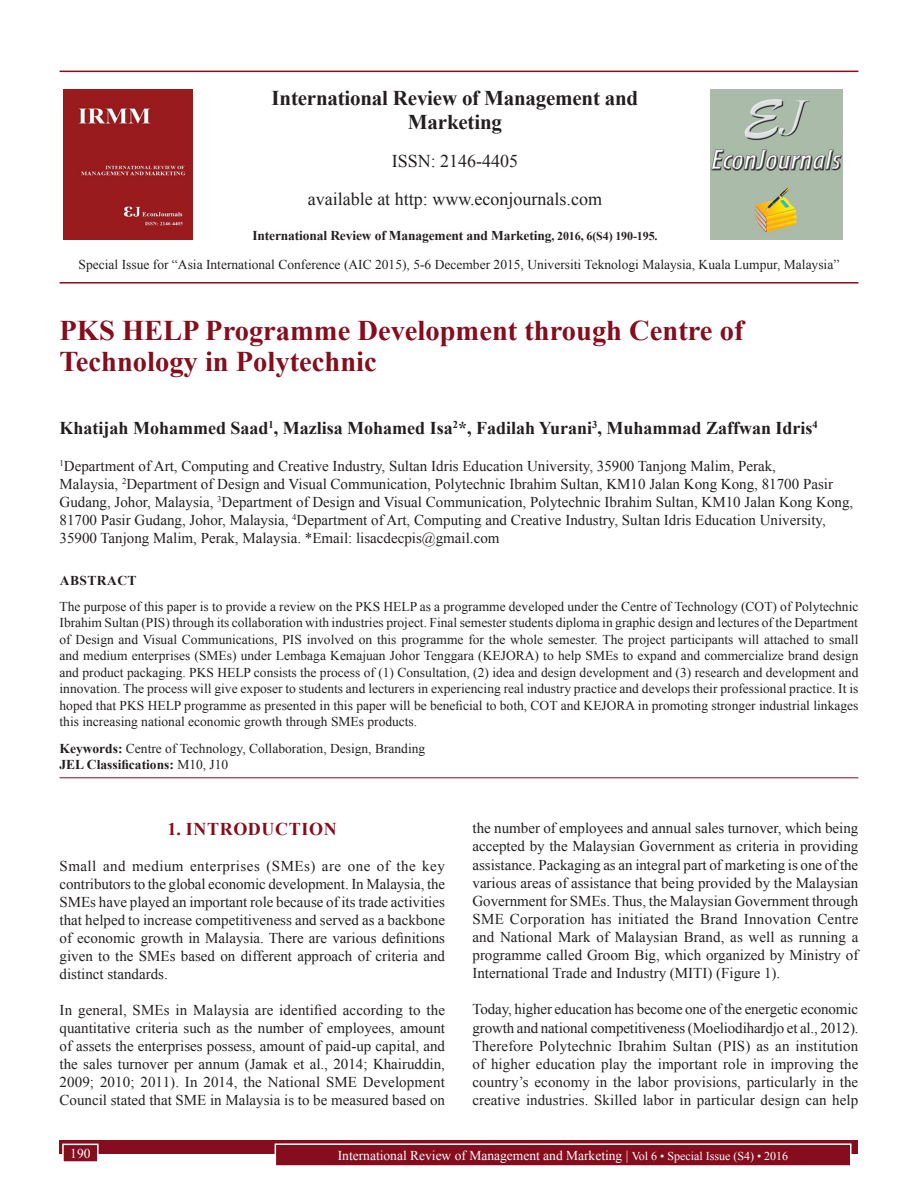
<style>
.page{position:relative;width:918px;height:1188px;background:#fff}
.page>*{position:absolute;margin:0;border:0;box-sizing:border-box;transform-origin:0 0}
.AT{font:700 28.5px/31.5px "Times New Roman";color:#850d1d}
.Issue_details{font:700 21px/24px "Times New Roman";letter-spacing:-.01em;color:#231f20;text-align:center}
.AU{font:700 18px "Times New Roman";color:#231f20}
.Issue_details-2{font:18px "Times New Roman";color:#231f20}
.t1{font:700 18px "Times New Roman";letter-spacing:.035em;color:#850d1d}
.TX{font:15px/18.1px "Times New Roman";color:#231f20;text-align:justify}
.AFF{font:15px/18px "Times New Roman";color:#231f20}
.ABS{font:13.5px/16.5px "Times New Roman";color:#231f20;text-align:justify}
.KWD{font:13.5px/16.2px "Times New Roman";color:#231f20}
.Folio{font:13.5px "Times New Roman";color:#fff}
.Issue_details-3{font:700 13.5px "Times New Roman";letter-spacing:-.01em;color:#231f20}
.ABSH{font:700 13.5px "Times New Roman";letter-spacing:.035em;color:#231f20}
.s1{font-size:12px}
.s2{font-weight:700}
</style>
<div class="page">
<div style="left:60px;top:1140px;width:798px;height:13px;background:#850d1d"></div>
<div style="left:275px;top:1144px;width:576px;height:22px;background:#850d1d"></div>
<div style="left:275px;top:1143px;width:577px;height:24px;border:2px solid #fff"></div>
<div style="left:63px;top:1144px;width:35px;height:18px;background:#850d1d"></div>
<div style="left:62px;top:1144px;width:37px;height:19px;border:2px solid #fff"></div>
<img style="left:711px;top:89px;width:132px;height:150px">
<hr style="left:60px;top:71px;width:798px;height:1px;background:#850d1d">
<img style="left:64px;top:89px;width:129px;height:151px">
<hr style="left:60px;top:282px;width:798px;height:2px;background:#850d1d">
<hr style="left:60px;top:777px;width:798px;height:1px;background:#850d1d">
<p class="Issue_details" style="left:272px;top:85px;width:368px">International Review of Management and<br>Marketing</p>
<p class="Issue_details-2" style="left:392px;top:148px;width:128px">ISSN: 2146-4405</p>
<p class="Issue_details-2" style="left:308px;top:186px;width:296px">available at http: www.econjournals.com</p>
<p class="Issue_details-3" style="left:252px;top:226px;width:407px">International Review of Management and Marketing<span class="s1">, 2016, 6(S4) 190-195.</span></p>
<p class="ABS" style="left:79px;top:256px;width:762px">Special Issue for “Asia International Conference (AIC 2015), 5-6 December 2015, Universiti Teknologi Malaysia, Kuala Lumpur, Malaysia”</p>
<p class="AT" style="left:60px;top:314px;width:685px">PKS HELP Programme Development through Centre of<br>Technology in Polytechnic</p>
<p class="AU" style="left:60px;top:415px;width:760px">Khatijah Mohammed Saad<sup>1</sup>, Mazlisa Mohamed Isa<sup>2</sup>*, Fadilah Yurani<sup>3</sup>, Muhammad Zaffwan Idris<sup>4</sup></p>
<p class="AFF" style="left:60px;top:457px;width:795px"><sup>1</sup>Department of Art, Computing and Creative Industry, Sultan Idris Education University, 35900 Tanjong Malim, Perak,<br>Malaysia, <sup>2</sup>Department of Design and Visual Communication, Polytechnic Ibrahim Sultan, KM10 Jalan Kong Kong, 81700 Pasir Gudang, Johor, Malaysia, <sup>3</sup>Department of Design and Visual Communication, Polytechnic Ibrahim Sultan, KM10 Jalan Kong Kong, 81700 Pasir Gudang, Johor, Malaysia, <sup>4</sup>Department of Art, Computing and Creative Industry, Sultan Idris Education University, 35900 Tanjong Malim, Perak, Malaysia. *Email: lisacdecpis@gmail.com</p>
<p class="ABSH" style="left:60px;top:571px;width:78px">ABSTRACT</p>
<p class="ABS" style="left:60px;top:597px;width:800px">The purpose of this paper is to provide a review on the PKS HELP as a programme developed under the Centre of Technology (COT) of Polytechnic Ibrahim Sultan (PIS) through its collaboration with industries project. Final semester students diploma in graphic design and lectures of the Department of Design and Visual Communications, PIS involved on this programme for the whole semester. The project participants will attached to small and medium enterprises (SMEs) under Lembaga Kemajuan Johor Tenggara (KEJORA) to help SMEs to expand and commercialize brand design and product packaging. PKS HELP consists the process of (1) Consultation, (2) idea and design development and (3) research and development and innovation. The process will give exposer to students and lecturers in experiencing real industry practice and develops their professional practice. It is hoped that PKS HELP programme as presented in this paper will be beneficial to both, COT and KEJORA in promoting stronger industrial linkages this increasing national economic growth through SMEs products.</p>
<p class="KWD" style="left:60px;top:740px;width:367px"><span class="s2">Keywords:</span> Centre of Technology, Collaboration, Design, Branding<br><span class="s2">JEL Classifications:</span> M10, J10</p>
<h1 class="t1" style="left:168px;top:816px;width:171px">1. INTRODUCTION</h1>
<p class="TX" style="left:60px;top:857px;width:387px">Small and medium enterprises (SMEs) are one of the key contributors to the global economic development. In Malaysia, the SMEs have played an important role because of its trade activities that helped to increase competitiveness and served as a backbone of economic growth in Malaysia. There are various definitions given to the SMEs based on different approach of criteria and distinct standards.</p>
<p class="TX" style="left:60px;top:1001px;width:387px">In general, SMEs in Malaysia are identified according to the quantitative criteria such as the number of employees, amount of assets the enterprises possess, amount of paid-up capital, and the sales turnover per annum (Jamak et al., 2014; Khairuddin, 2009; 2010; 2011). In 2014, the National SME Development Council stated that SME in Malaysia is to be measured based on</p>
<p class="TX" style="left:472px;top:819px;width:388px">the number of employees and annual sales turnover, which being accepted by the Malaysian Government as criteria in providing assistance. Packaging as an integral part of marketing is one of the various areas of assistance that being provided by the Malaysian Government for SMEs. Thus, the Malaysian Government through SME Corporation has initiated the Brand Innovation Centre and National Mark of Malaysian Brand, as well as running a programme called Groom Big, which organized by Ministry of International Trade and Industry (MITI) (Figure 1).</p>
<p class="TX" style="left:472px;top:1000px;width:388px">Today, higher education has become one of the energetic economic growth and national competitiveness (Moeliodihardjo et al., 2012).<br>Therefore Polytechnic Ibrahim Sultan (PIS) as an institution of higher education play the important role in improving the country’s economy in the labor provisions, particularly in the creative industries. Skilled labor in particular design can help</p>
<p class="Folio" style="left:70px;top:1144px;width:22px">190</p>
<p class="Folio" style="left:338px;top:1146px;width:452px">International Review of Management and Marketing | <span class="s1">Vol 6 • Special Issue (S4) • 2016</span></p>
</div>
